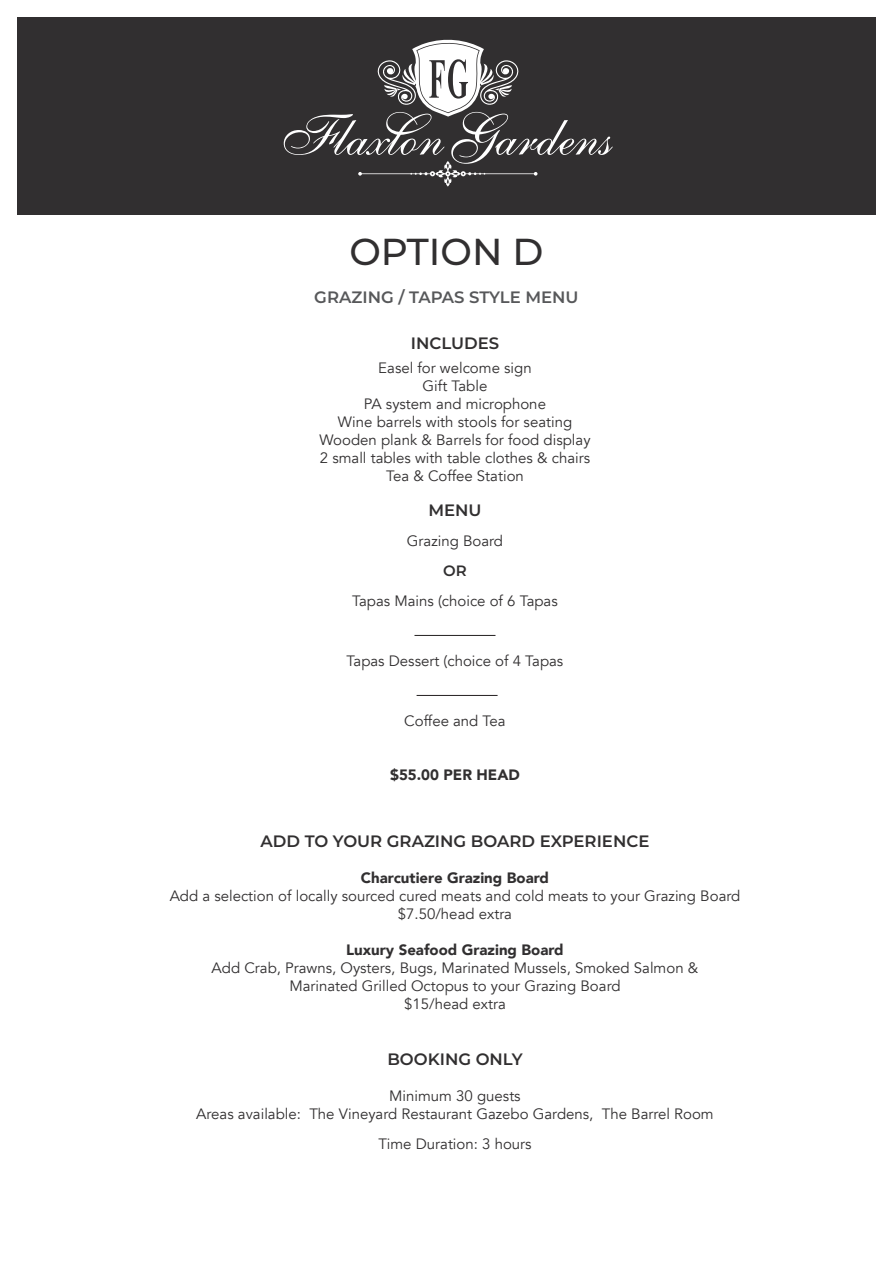
<style>
.page{position:relative;width:893px;height:1263px;background:#fff}
.page>*{position:absolute;margin:0;border:0;box-sizing:border-box;transform-origin:0 0}
.t1{font:500 37.5px "Montserrat";color:#312f30}
.t2{font:600 16.5px "Montserrat";color:#312f30}
.t3{font:600 16.5px "Montserrat";color:#57585a}
.t4{font:15px/18px "Avenir";color:#312f30;text-align:center}
.t5{font:900 15px "Avenir";color:#312f30}
.t6{font:600 15px "Montserrat";color:#312f30}
</style>
<div class="page">
<div style="left:17px;top:17px;width:859px;height:198px;background:#312f30"></div>
<hr style="left:414px;top:635px;width:81px;height:1px;background:#231f20">
<hr style="left:417px;top:695px;width:81px;height:1px;background:#231f20">
<svg style="left:284px;top:40px;width:329px;height:147px"></svg>
<h1 class="t1" style="left:349px;top:226px;width:196px">OPTION D</h1>
<p class="t3" style="left:314px;top:285px;width:266px">GRAZING / TAPAS STYLE MENU</p>
<p class="t2" style="left:411px;top:331px;width:90px">INCLUDES</p>
<p class="t4" style="left:319px;top:359px;width:273px">Easel for welcome sign<br>Gift Table<br>PA system and microphone<br>Wine barrels with stools for seating<br>Wooden plank &amp; Barrels for food display<br>2 small tables with table clothes &amp; chairs<br>Tea &amp; Coffee Station</p>
<p class="t2" style="left:428px;top:498px;width:55px">MENU</p>
<p class="t4" style="left:407px;top:532px;width:98px">Grazing Board</p>
<p class="t6" style="left:443px;top:560px;width:25px">OR</p>
<p class="t4" style="left:352px;top:592px;width:207px">Tapas Mains (choice of 6 Tapas</p>
<p class="t4" style="left:347px;top:652px;width:218px">Tapas Dessert (choice of 4 Tapas</p>
<p class="t4" style="left:404px;top:712px;width:103px">Coffee and Tea</p>
<p class="t5" style="left:390px;top:761px;width:131px">$55.00 PER HEAD</p>
<p class="t2" style="left:261px;top:829px;width:390px">ADD TO YOUR GRAZING BOARD EXPERIENCE</p>
<p class="t5" style="left:361px;top:865px;width:190px">Charcutiere Grazing Board</p>
<p class="t4" style="left:170px;top:887px;width:572px">Add a selection of locally sourced cured meats and cold meats to your Grazing Board $7.50/head extra</p>
<p class="t5" style="left:346px;top:937px;width:219px">Luxury Seafood Grazing Board</p>
<p class="t4" style="left:212px;top:959px;width:488px">Add Crab, Prawns, Oysters, Bugs, Marinated Mussels, Smoked Salmon &amp;<br>Marinated Grilled Octopus to your Grazing Board<br>$15/head extra</p>
<p class="t2" style="left:387px;top:1047px;width:137px">BOOKING ONLY</p>
<p class="t4" style="left:196px;top:1087px;width:519px">Minimum 30 guests<br>Areas available: The Vineyard Restaurant Gazebo Gardens, The Barrel Room</p>
<p class="t4" style="left:378px;top:1135px;width:155px">Time Duration: 3 hours</p>
</div>
